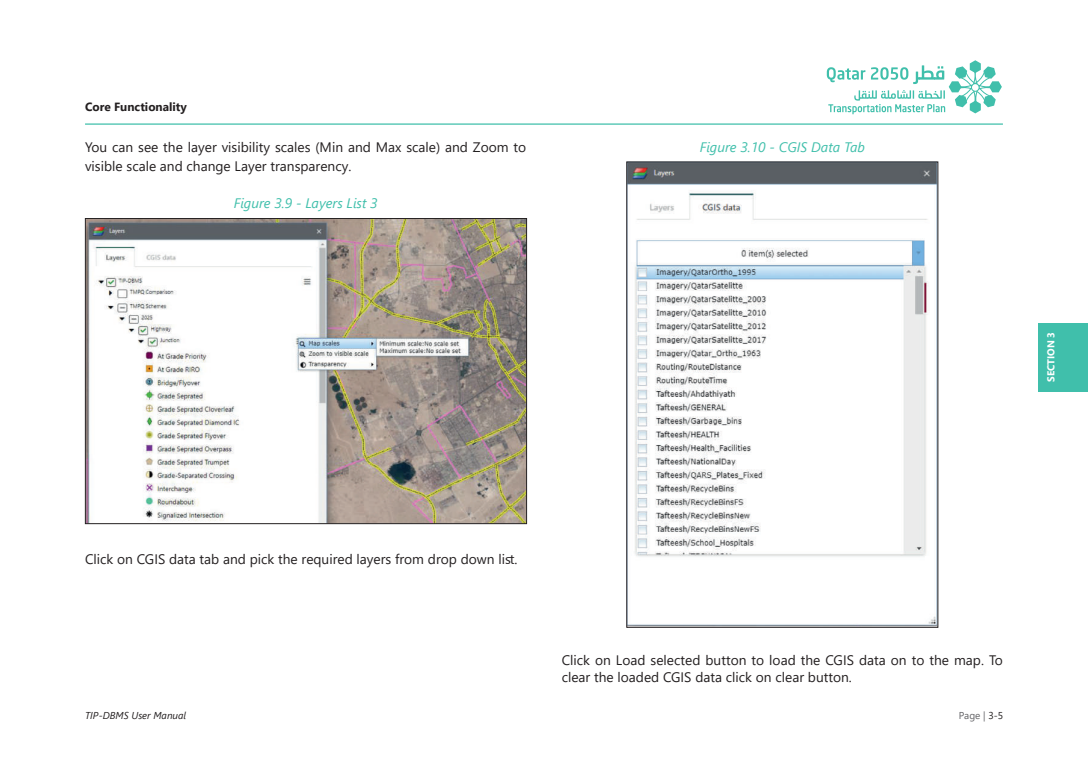
<style>
.page{position:relative;width:1088px;height:780px;background:#fff}
.page>*{position:absolute;margin:0;border:0;box-sizing:border-box;transform-origin:0 0}
.t1{font:13.75px/18.8px "Segoe UI";color:#231f20}
.t2{font:italic 13.75px "Segoe UI";color:#40bfab}
.t3{font:700 11.88px "Segoe UI";color:#231f20}
.t4{font:italic 10px "Segoe UI";color:#231f20}
.t5{font:700 10px "Segoe UI";color:#fff}
.t6{font:10px "Segoe UI";color:#636366}
.s1{color:#231f20}
</style>
<div class="page">
<svg style="left:827px;top:60px;width:175px;height:54px"></svg>
<hr style="left:85px;top:123px;width:918px;height:2px;background:#40bfab">
<div style="left:1039px;top:323px;width:49px;height:68px;background:#40bfab"></div>
<img style="left:87px;top:220px;width:438px;height:302px">
<div style="left:85px;top:218px;width:442px;height:306px;border:1px solid #231f20"></div>
<img style="left:628px;top:164px;width:308px;height:461px">
<div style="left:626px;top:162px;width:312px;height:465px;border:1px solid #231f20"></div>
<p class="t3" style="left:85px;top:96px;width:103px">Core Functionality</p>
<p class="t1" style="left:85px;top:136px;width:443px">You can see the layer visibility scales (Min and Max scale) and Zoom to visible scale and change Layer transparency.</p>
<p class="t2" style="left:234px;top:196px;width:145px">Figure 3.9 - Layers List 3</p>
<p class="t2" style="left:700px;top:139px;width:167px">Figure 3.10 - CGIS Data Tab</p>
<p class="t5" style="left:1041px;top:382px;width:51px;rotate:-90deg">SECTION 3</p>
<p class="t1" style="left:85px;top:548px;width:434px">Click on CGIS data tab and pick the required layers from drop down list.</p>
<p class="t1" style="left:562px;top:651px;width:443px;line-height:16.5px">Click on Load selected button to load the CGIS data on to the map. To clear the loaded CGIS data click on clear button.</p>
<p class="t4" style="left:85px;top:710px;width:103px">TIP-DBMS User Manual</p>
<p class="t6" style="left:959px;top:706px;width:46px">Page | <span class="s1">3-5</span></p>
</div>
